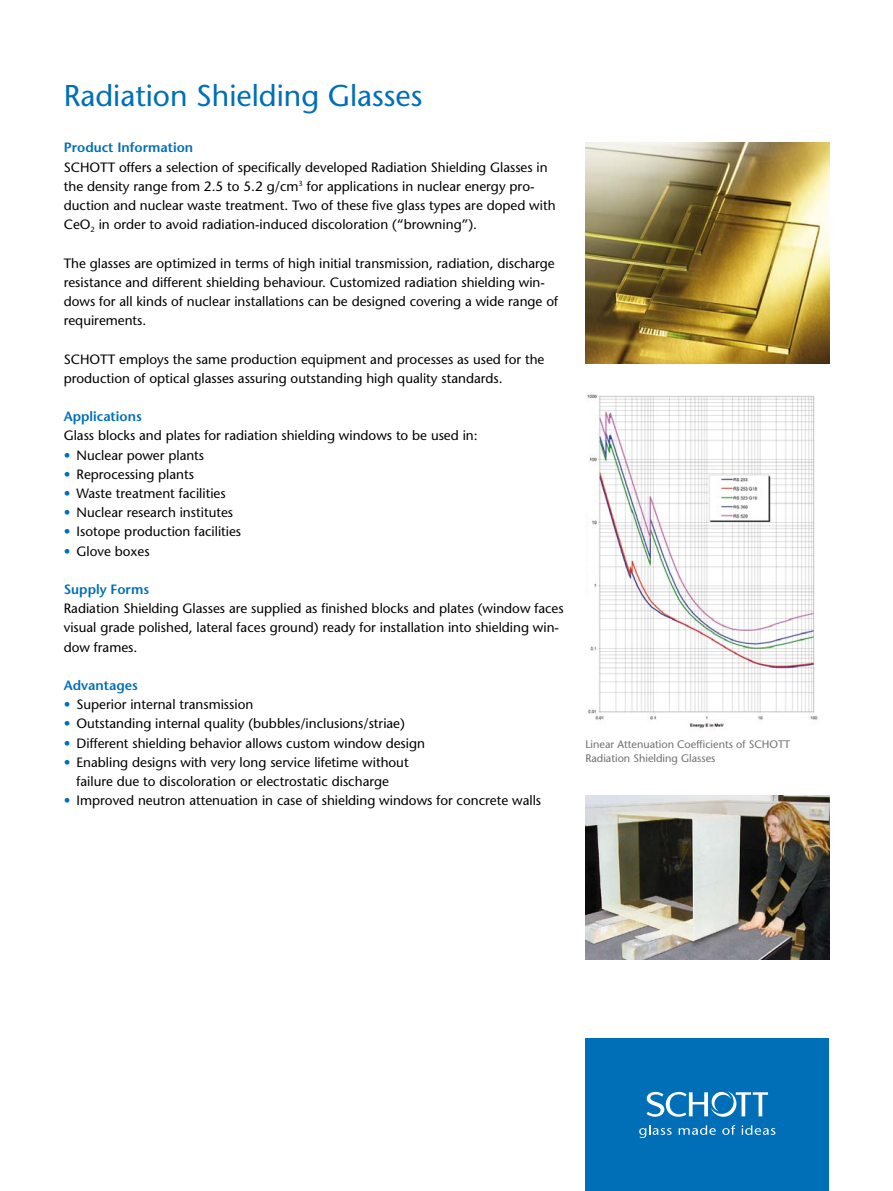
<style>
.page{position:relative;width:893px;height:1191px;background:#fff}
.page>*{position:absolute;margin:0;border:0;box-sizing:border-box;transform-origin:0 0}
.t1{font:500 30px "Stone Sans Std";color:#006fb7}
.t2{font:500 13.5px/19.2px "Stone Sans Std";color:#000}
.t3{font:600 13.5px "Stone Sans Std";color:#006fb7}
.t4{font:500 10.8px/14.2px "Stone Sans Std";color:#707172}
.s1{color:#006fb7}
</style>
<div class="page">
<div style="left:585px;top:1038px;width:244px;height:153px;background:#006fb7"></div>
<svg style="left:639px;top:1125px;width:33px;height:13px"></svg>
<svg style="left:679px;top:1125px;width:37px;height:9px"></svg>
<svg style="left:722px;top:1125px;width:13px;height:9px"></svg>
<svg style="left:742px;top:1125px;width:33px;height:9px"></svg>
<svg style="left:647px;top:1091px;width:121px;height:25px"></svg>
<img style="left:585px;top:394px;width:233px;height:334px">
<img style="left:585px;top:795px;width:244px;height:164px">
<img style="left:585px;top:143px;width:244px;height:220px">
<h1 class="t1" style="left:64px;top:78px;width:360px">Radiation Shielding Glasses</h1>
<p class="t3" style="left:64px;top:139px;width:131px">Product Information</p>
<p class="t2" style="left:64px;top:157px;width:493px">SCHOTT offers a selection of specifically developed Radiation Shielding Glasses in the density range from 2.5 to 5.2 g/cm<sup>3</sup> for applications in nuclear energy pro&shy;duction and nuclear waste treatment. Two of these five glass types are doped with CeO<sub>2</sub> in order to avoid radiation-induced discoloration (“browning”).</p>
<p class="t2" style="left:64px;top:253px;width:496px">The glasses are optimized in terms of high initial transmission, radiation, discharge resistance and different shielding behaviour. Customized radiation shielding win&shy;dows for all kinds of nuclear installations can be designed covering a wide range of requirements.</p>
<p class="t2" style="left:64px;top:349px;width:482px">SCHOTT employs the same production equipment and processes as used for the production of optical glasses assuring outstanding high quality standards.</p>
<p class="t3" style="left:64px;top:408px;width:79px">Applications</p>
<p class="t2" style="left:64px;top:426px;width:415px">Glass blocks and plates for radiation shielding windows to be used in:</p>
<p class="t2" style="left:64px;top:445px;width:142px"><span class="s1">•</span> Nuclear power plants</p>
<p class="t2" style="left:64px;top:464px;width:132px"><span class="s1">•</span> Reprocessing plants</p>
<p class="t2" style="left:64px;top:484px;width:163px"><span class="s1">•</span> Waste treatment facilities</p>
<p class="t2" style="left:64px;top:503px;width:171px"><span class="s1">•</span> Nuclear research institutes</p>
<p class="t2" style="left:64px;top:522px;width:179px"><span class="s1">•</span> Isotope production facilities</p>
<p class="t2" style="left:64px;top:541px;width:87px"><span class="s1">•</span> Glove boxes</p>
<p class="t3" style="left:64px;top:581px;width:87px">Supply Forms</p>
<p class="t2" style="left:64px;top:599px;width:501px">Radiation Shielding Glasses are supplied as finished blocks and plates (window faces visual grade polished, lateral faces ground) ready for installation into shielding win&shy;dow frames.</p>
<p class="t3" style="left:64px;top:677px;width:76px">Advantages</p>
<p class="t2" style="left:64px;top:695px;width:191px"><span class="s1">•</span> Superior internal transmission</p>
<p class="t2" style="left:64px;top:714px;width:343px"><span class="s1">•</span> Outstanding internal quality (bubbles/inclusions/striae)</p>
<p class="t2" style="left:64px;top:733px;width:363px"><span class="s1">•</span> Different shielding behavior allows custom window design</p>
<p class="t2" style="left:64px;top:752px;width:346px;text-align:center"><span class="s1">•</span> Enabling designs with very long service lifetime without failure due to discoloration or electrostatic discharge</p>
<p class="t2" style="left:64px;top:791px;width:479px"><span class="s1">•</span> Improved neutron attenuation in case of shielding windows for concrete walls</p>
<p class="t4" style="left:585px;top:736px;width:206px">Linear Attenuation Coefficients of SCHOTT<br>Radiation Shielding Glasses</p>
</div>
